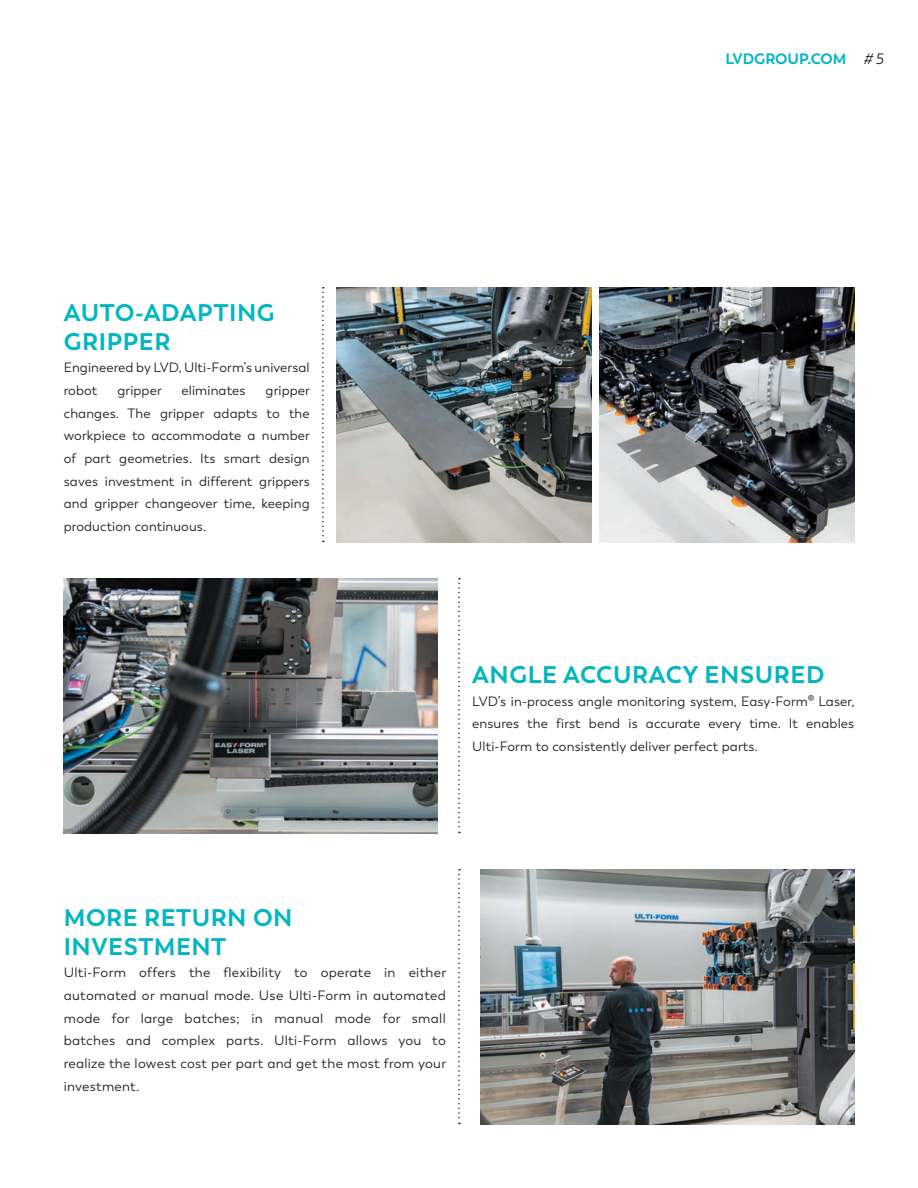
<style>
.page{position:relative;width:918px;height:1188px;background:#fff}
.page>*{position:absolute;margin:0;border:0;box-sizing:border-box;transform-origin:0 0}
.t1{font:700 24px/28.8px "Trenda";letter-spacing:.025em;color:#05b6c0}
.t2{font:700 15px "Trenda";color:#05b6c0}
.t3{font:13.5px/22.6px "Trenda";letter-spacing:.01em;color:#231f20;text-align:justify}
.s1{font-weight:400;font-style:italic;color:#231f20}
</style>
<div class="page">
<img style="left:337px;top:287px;width:255px;height:255px">
<svg style="left:322px;top:287px;width:2px;height:255px"></svg>
<img style="left:64px;top:578px;width:373px;height:255px">
<svg style="left:458px;top:578px;width:2px;height:255px"></svg>
<img style="left:481px;top:869px;width:373px;height:255px">
<svg style="left:458px;top:869px;width:2px;height:255px"></svg>
<img style="left:600px;top:287px;width:254px;height:255px">
<p class="t2" style="left:725px;top:49px;width:160px">LVDGROUP.COM <span class="s1"># 5</span></p>
<h1 class="t1" style="left:64px;top:298px;width:212px">AUTO-ADAPTING<br>GRIPPER</h1>
<p class="t3" style="left:64px;top:356px;width:247px">Engineered by LVD, Ulti-Form’s universal robot</p>
<p class="t3" style="left:117px;top:379px;width:46px">gripper</p>
<p class="t3" style="left:182px;top:379px;width:65px">eliminates</p>
<p class="t3" style="left:64px;top:379px;width:248px;text-indent:202px">gripper changes. The gripper adapts to the workpiece to accommodate a number of part geometries. Its smart design saves investment in different grippers and gripper changeover time, keeping production continuous.</p>
<h1 class="t1" style="left:472px;top:661px;width:354px">ANGLE ACCURACY ENSURED</h1>
<p class="t3" style="left:472px;top:690px;width:384px">LVD’s in-process angle monitoring system, Easy-Form® Laser, ensures the first bend is accurate every time. It enables Ulti-Form to consistently deliver perfect parts.</p>
<h1 class="t1" style="left:64px;top:903px;width:230px">MORE RETURN ON<br>INVESTMENT</h1>
<p class="t3" style="left:64px;top:962px;width:384px">Ulti-Form offers the flexibility to operate in either automated or manual mode. Use Ulti-Form in automated mode for large batches; in manual mode for small batches and complex parts. Ulti-Form allows you to realize the lowest cost per part and get the most from your investment.</p>
</div>
